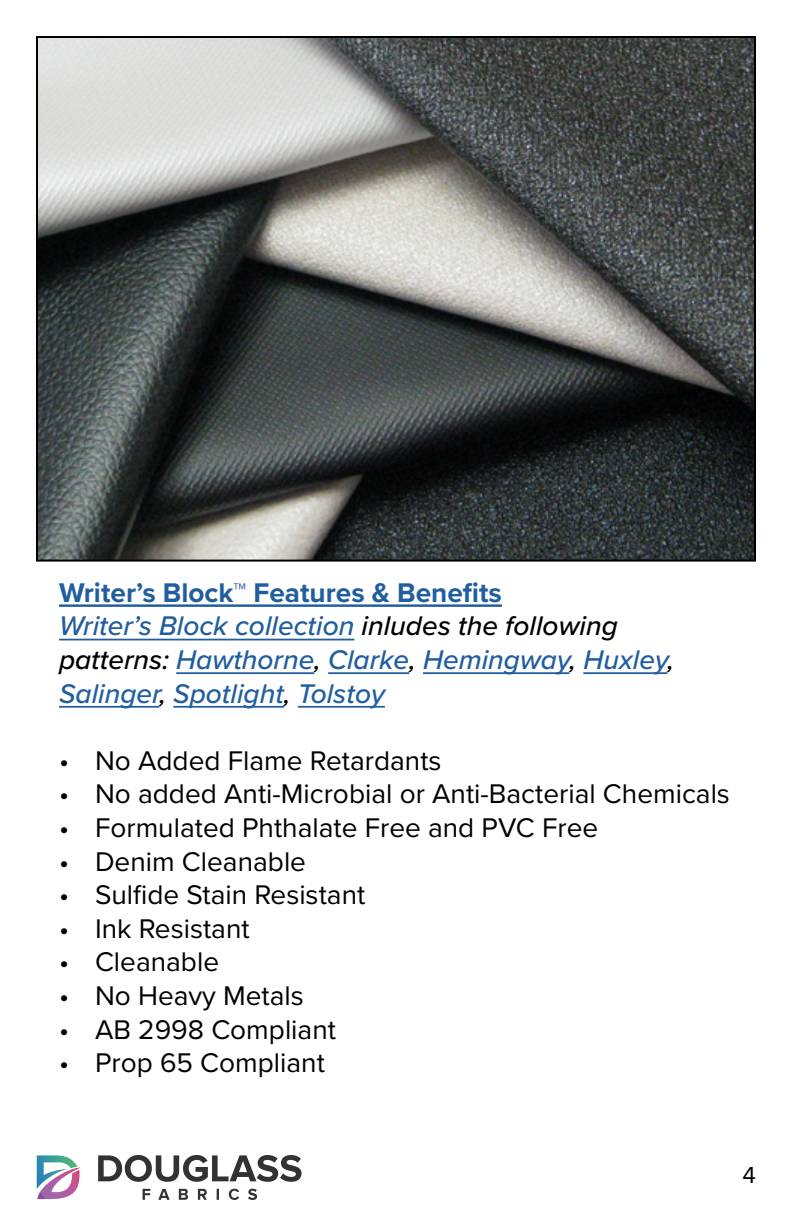
<style>
.page{position:relative;width:792px;height:1224px;background:#fff}
.page>*{position:absolute;margin:0;border:0;box-sizing:border-box;transform-origin:0 0}
.t1{font:28px "Proxima Nova";color:#000}
.t2{font:italic 500 28px/33.6px "Proxima Nova";color:#215e9e}
.t3{font:24px "Proxima Nova";color:#000}
.s1{font-weight:700;font-style:normal}
.s2{color:#000}
</style>
<div class="page">
<svg style="left:37px;top:1155px;width:43px;height:44px"></svg>
<svg style="left:98px;top:1155px;width:204px;height:27px"></svg>
<svg style="left:143px;top:1189px;width:114px;height:11px"></svg>
<hr style="left:59px;top:604px;width:443px;height:3px;background:#215e9e">
<hr style="left:59px;top:639px;width:295px;height:1px;background:#215e9e">
<hr style="left:176px;top:672px;width:138px;height:2px;background:#215e9e">
<hr style="left:328px;top:672px;width:81px;height:2px;background:#215e9e">
<hr style="left:423px;top:672px;width:146px;height:2px;background:#215e9e">
<hr style="left:583px;top:672px;width:84px;height:2px;background:#215e9e">
<hr style="left:59px;top:706px;width:100px;height:2px;background:#215e9e">
<hr style="left:173px;top:706px;width:111px;height:2px;background:#215e9e">
<hr style="left:298px;top:706px;width:87px;height:2px;background:#215e9e">
<img style="left:39px;top:39px;width:714px;height:520px">
<p class="t2" style="left:59px;top:575px;width:616px"><span class="s1">Writer’s Block™ Features &amp; Benefits<br></span>Writer’s Block collection <span class="s2">inludes the following patterns:</span> Hawthorne<span class="s2">,</span> Clarke<span class="s2">,</span> Hemingway<span class="s2">,</span> Huxley<span class="s2">, </span>Salinger<span class="s2">,</span> Spotlight<span class="s2">,</span> Tolstoy</p>
<p class="t1" style="left:59px;top:740px;width:384px">• No Added Flame Retardants</p>
<p class="t1" style="left:59px;top:773px;width:672px">• No added Anti-Microbial or Anti-Bacterial Chemicals</p>
<p class="t1" style="left:59px;top:807px;width:541px">• Formulated Phthalate Free and PVC Free</p>
<p class="t1" style="left:59px;top:840px;width:249px">• Denim Cleanable</p>
<p class="t1" style="left:59px;top:874px;width:308px">• Sulfide Stain Resistant</p>
<p class="t1" style="left:59px;top:908px;width:192px">• Ink Resistant</p>
<p class="t1" style="left:59px;top:941px;width:162px">• Cleanable</p>
<p class="t1" style="left:59px;top:975px;width:246px">• No Heavy Metals</p>
<p class="t1" style="left:59px;top:1008px;width:278px">• AB 2998 Compliant</p>
<p class="t1" style="left:59px;top:1042px;width:267px">• Prop 65 Compliant</p>
<p class="t3" style="left:743px;top:1158px;width:15px">4</p>
</div>
